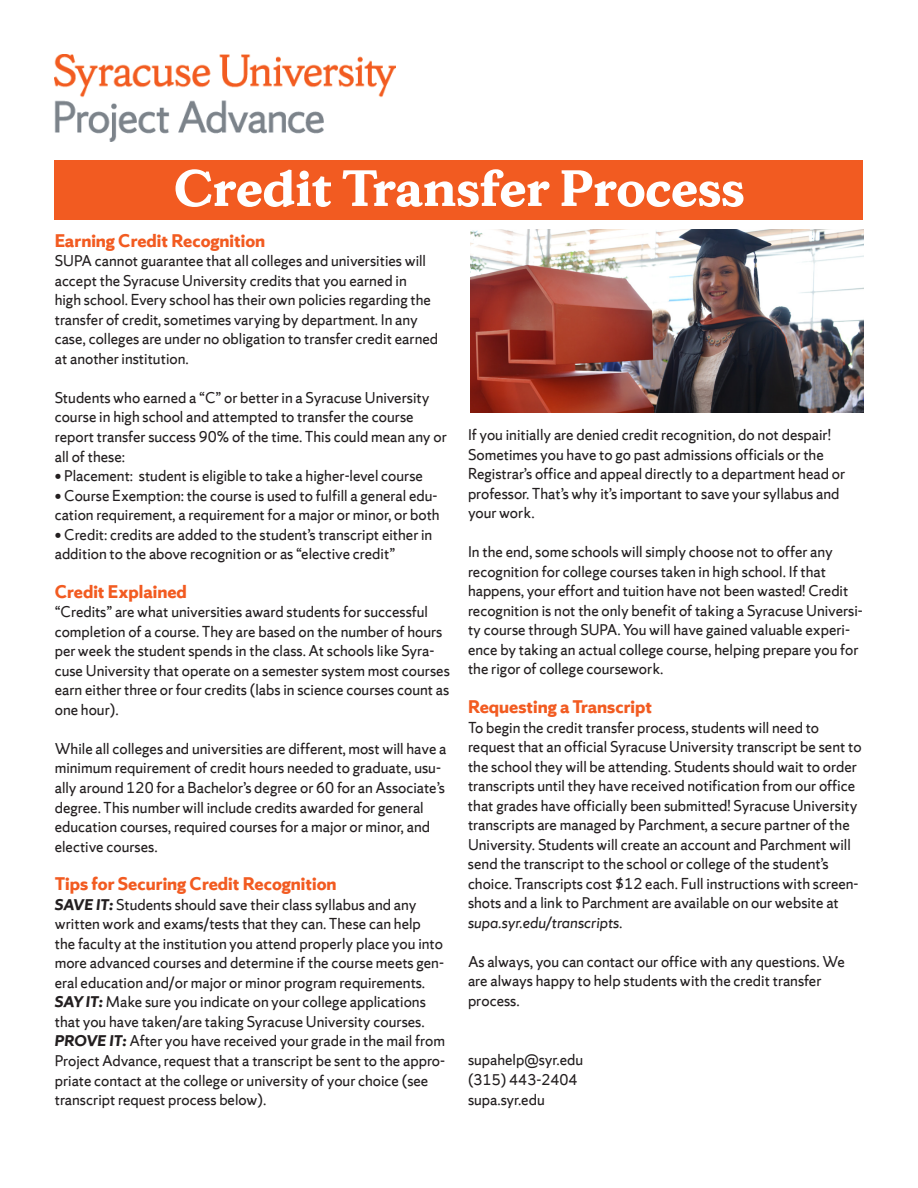
<style>
.page{position:relative;width:918px;height:1188px;background:#fff}
.page>*{position:absolute;margin:0;border:0;box-sizing:border-box;transform-origin:0 0}
.t1{font:700 54px "Sherman Serif";color:#fff}
.t2{font:700 19.5px "Sherman Sans";color:#f25b21}
.t3{font:16.5px/19.5px "Sherman Sans";color:#231f20}
.s1{font-weight:700;font-style:italic}
.s2{font-style:italic}
</style>
<div class="page">
<img style="left:54px;top:54px;width:342px;height:88px">
<div style="left:55px;top:160px;width:808px;height:60px;background:#f25b21"></div>
<img style="left:470px;top:229px;width:393px;height:184px">
<p class="t1" style="left:174px;top:154px;width:572px">Credit Transfer Process</p>
<p class="t2" style="left:55px;top:229px;width:212px">Earning Credit Recognition</p>
<p class="t3" style="left:55px;top:251px;width:385px">SUPA cannot guarantee that all colleges and universities will accept the Syracuse University credits that you earned in<br>high school. Every school has their own policies regarding the transfer of credit, sometimes varying by department. In any case, colleges are under no obligation to transfer credit earned at another institution.</p>
<p class="t3" style="left:55px;top:388px;width:394px">Students who earned a “C” or better in a Syracuse University course in high school and attempted to transfer the course report transfer success 90% of the time. This could mean any or all of these:</p>
<p class="t3" style="left:55px;top:466px;width:370px">• Placement: student is eligible to take a higher-level course</p>
<p class="t3" style="left:55px;top:485px;width:386px">• Course Exemption: the course is used to fulfill a general edu&shy;cation requirement, a requirement for a major or minor, or both</p>
<p class="t3" style="left:55px;top:524px;width:379px">• Credit: credits are added to the student’s transcript either in addition to the above recognition or as “elective credit”</p>
<p class="t2" style="left:55px;top:580px;width:134px">Credit Explained</p>
<p class="t3" style="left:55px;top:602px;width:397px">“Credits” are what universities award students for successful completion of a course. They are based on the number of hours per week the student spends in the class. At schools like Syra&shy;cuse University that operate on a semester system most courses earn either three or four credits (labs in science courses count as one hour).</p>
<p class="t3" style="left:55px;top:739px;width:393px">While all colleges and universities are different, most will have a minimum requirement of credit hours needed to graduate, usu&shy;ally around 120 for a Bachelor’s degree or 60 for an Associate’s degree. This number will include credits awarded for general education courses, required courses for a major or minor, and elective courses.</p>
<p class="t2" style="left:55px;top:872px;width:283px">Tips for Securing Credit Recognition</p>
<p class="t3" style="left:55px;top:895px;width:391px"><span class="s1">SAVE IT:</span> Students should save their class syllabus and any written work and exams/tests that they can. These can help the faculty at the institution you attend properly place you into more advanced courses and determine if the course meets gen&shy;eral education and/or major or minor program requirements.</p>
<p class="t3" style="left:55px;top:992px;width:373px"><span class="s1">SAY IT:</span> Make sure you indicate on your college applications that you have taken/are taking Syracuse University courses.</p>
<p class="t3" style="left:55px;top:1031px;width:392px"><span class="s1">PROVE IT:</span> After you have received your grade in the mail from Project Advance, request that a transcript be sent to the appro&shy;priate contact at the college or university of your choice (see transcript request process below).</p>
<p class="t3" style="left:468px;top:425px;width:379px">If you initially are denied credit recognition, do not despair!<br>Sometimes you have to go past admissions officials or the Registrar’s office and appeal directly to a department head or professor. That’s why it’s important to save your syllabus and your work.</p>
<p class="t3" style="left:468px;top:542px;width:396px">In the end, some schools will simply choose not to offer any recognition for college courses taken in high school. If that happens, your effort and tuition have not been wasted! Credit recognition is not the only benefit of taking a Syracuse Universi&shy;ty course through SUPA. You will have gained valuable experi&shy;ence by taking an actual college course, helping prepare you for the rigor of college coursework.</p>
<p class="t2" style="left:468px;top:695px;width:186px">Requesting a Transcript</p>
<p class="t3" style="left:468px;top:717px;width:395px">To begin the credit transfer process, students will need to request that an official Syracuse University transcript be sent to the school they will be attending. Students should wait to order transcripts until they have received notification from our office that grades have officially been submitted! Syracuse University transcripts are managed by Parchment, a secure partner of the University. Students will create an account and Parchment will send the transcript to the school or college of the student’s choice. Transcripts cost $12 each. Full instructions with screen&shy;shots and a link to Parchment are available on our website at <span class="s2">supa.syr.edu/transcripts.</span></p>
<p class="t3" style="left:468px;top:951px;width:378px">As always, you can contact our office with any questions. We are always happy to help students with the credit transfer process.</p>
<p class="t3" style="left:468px;top:1050px;width:117px">supahelp@syr.edu (315) 443-2404 supa.syr.edu</p>
</div>
